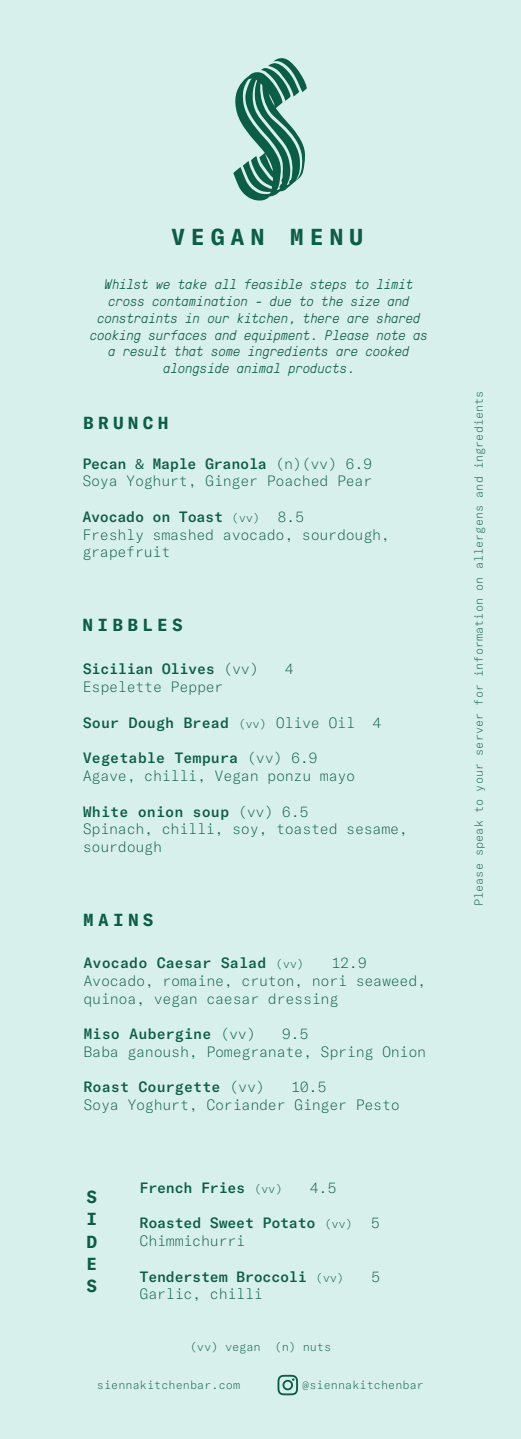
<style>
.page{position:relative;width:521px;height:1439px;background:#d7f0ec}
.page>*{position:absolute;margin:0;border:0;box-sizing:border-box;transform-origin:0 0}
.t1{font:700 22.75px "GT America Monov 1";letter-spacing:.25em;color:#0a5e45}
.t2{font:700 17.15px/22.4px "GT America Monov 1";letter-spacing:.25em;color:#0a5e45;text-align:justify}
.t3{font:100 14.7px/17.7px "GT America Monov 1";letter-spacing:-.025em;color:#0a5e45}
.t4{font:500 14.7px "GT America Mono";color:#0a5e45}
.t5{font:500 14.7px "GT America Mono";letter-spacing:-.025em;color:#0a5e45}
.t6{font:italic 300 14px/16.8px "GT Pressura Mono Trial";letter-spacing:-.025em;color:#0a5e45;text-align:center}
.t7{font:100 11.9px "GT America Monov 1";letter-spacing:-.025em;color:#0a5e45}
.t8{font:100 11.55px "GT America Monov 1";color:#0a5e45}
.s1{font-family:"Myriad Pro";font-weight:400}
.s2{font-family:"GT America Monov 1";font-weight:100}
.s3{font-family:"GT America Monov 1";font-weight:100;font-size:11.9px}
</style>
<div class="page">
<svg style="left:233px;top:58px;width:74px;height:143px"></svg>
<svg style="left:277px;top:1374px;width:21px;height:21px"></svg>
<h1 class="t1" style="left:171px;top:223px;width:194px">VEGAN MENU</h1>
<p class="t6" style="left:90px;top:277px;width:340px">Whilst we take all feasible steps to limit cross contamination - due to the size and constraints in our kitchen, there are shared cooking surfaces and equipment. Please note as a result that some ingredients are cooked alongside animal products.</p>
<p class="t2" style="left:83px;top:412px;width:87px">BRUNCH</p>
<p class="t5" style="left:82px;top:457px;width:291px">Pecan <span class="s1">&amp;</span> Maple Granola <span class="s2">(n)(vv) 6.9</span></p>
<p class="t3" style="left:82px;top:473px;width:292px">Soya Yoghurt, Ginger Poached Pear</p>
<p class="t5" style="left:82px;top:510px;width:223px">Avocado on Toast <span class="s3">(vv)</span> <span class="s2">8.5</span></p>
<p class="t3" style="left:82px;top:526px;width:309px">Freshly smashed avocado, sourdough, grapefruit</p>
<p class="t2" style="left:82px;top:614px;width:102px">NIBBLES</p>
<p class="t5" style="left:83px;top:662px;width:177px">Sicilian Olives <span class="s2">(vv)</span></p>
<p class="t3" style="left:285px;top:660px;width:11px">4</p>
<p class="t3" style="left:83px;top:678px;width:142px">Espelette Pepper</p>
<p class="t4" style="left:83px;top:716px;width:300px">Sour Dough Bread <span class="s3">(vv)</span> <span class="s2">Olive Oil 4</span></p>
<p class="t4" style="left:83px;top:752px;width:236px">Vegetable Tempura <span class="s2">(vv) 6.9</span></p>
<p class="t3" style="left:83px;top:767px;width:274px">Agave, chilli, Vegan ponzu mayo</p>
<p class="t4" style="left:83px;top:805px;width:227px">White onion soup <span class="s2">(vv) 6.5</span></p>
<p class="t3" style="left:83px;top:820px;width:327px">Spinach, chilli, soy, toasted sesame, sourdough</p>
<p class="t2" style="left:83px;top:908px;width:72px">MAINS</p>
<p class="t4" style="left:83px;top:956px;width:222px">Avocado Caesar Salad <span class="s3">(vv)</span></p>
<p class="t3" style="left:83px;top:954px;width:344px;text-indent:248px">12.9<br>Avocado, romaine, cruton, nori seaweed, quinoa, vegan caesar dressing</p>
<p class="t4" style="left:83px;top:1027px;width:174px">Miso Aubergine <span class="s2">(vv)</span></p>
<p class="t3" style="left:83px;top:1025px;width:344px;text-indent:198px">9.5<br>Baba ganoush, Pomegranate, Spring Onion</p>
<p class="t4" style="left:83px;top:1080px;width:183px">Roast Courgette <span class="s2">(vv)</span></p>
<p class="t3" style="left:83px;top:1078px;width:318px;text-indent:207px">10.5<br>Soya Yoghurt, Coriander Ginger Pesto</p>
<p class="t2" style="left:87px;top:1185px;width:12px">S I D E S</p>
<p class="t5" style="left:140px;top:1181px;width:145px">French Fries <span class="s3">(vv)</span></p>
<p class="t3" style="left:310px;top:1179px;width:28px">4.5</p>
<p class="t5" style="left:140px;top:1217px;width:242px">Roasted Sweet Potato <span class="s3">(vv)</span> <span class="s2">5</span></p>
<p class="t3" style="left:140px;top:1232px;width:107px">Chimmichurri</p>
<p class="t5" style="left:140px;top:1270px;width:206px">Tenderstem Broccoli <span class="s3">(vv)</span></p>
<p class="t3" style="left:371px;top:1267px;width:11px">5</p>
<p class="t3" style="left:140px;top:1285px;width:125px">Garlic, chilli</p>
<p class="t7" style="left:190px;top:1340px;width:143px">(vv) vegan (n) nuts</p>
<p class="t8" style="left:97px;top:1378px;width:145px">siennakitchenbar.com</p>
<p class="t8" style="left:302px;top:1378px;width:123px">@siennakitchenbar</p>
<p class="t8" style="left:472px;top:906px;width:517px;rotate:-90deg">Please speak to your server for information on allergens and ingredients</p>
</div>
